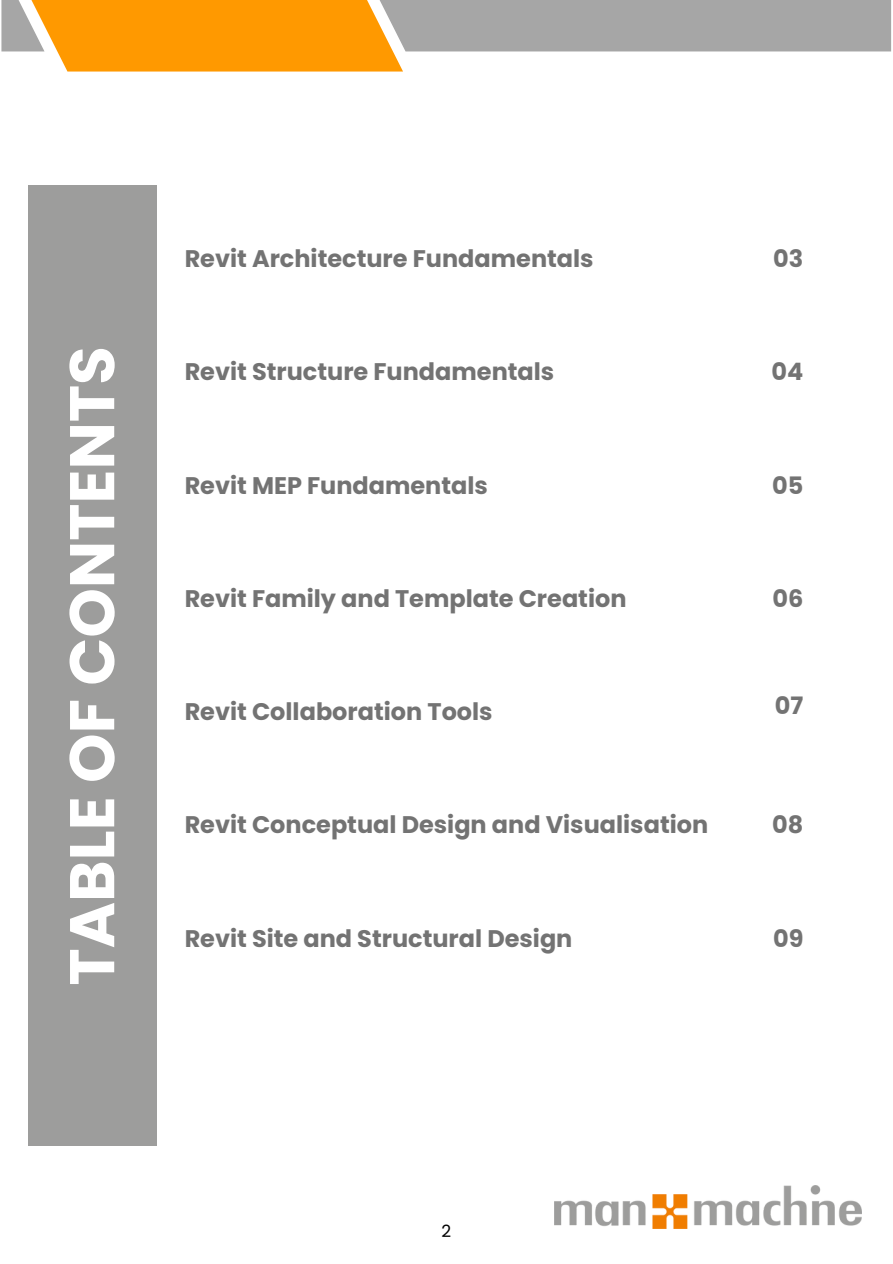
<style>
.page{position:relative;width:893px;height:1264px;background:#fff}
.page>*{position:absolute;margin:0;border:0;box-sizing:border-box;transform-origin:0 0}
.t1{font:700 63px "Poppins";color:#fff}
.t2{font:700 24px "Poppins";color:#737373}
.t3{font:16.95px "Poppins";color:#000}
</style>
<div class="page">
<svg style="left:1px;top:0;width:890px;height:72px"></svg>
<img style="left:554px;top:1185px;width:307px;height:43px">
<div style="left:29px;top:185px;width:128px;height:961px;background:#9d9d9c"></div>
<p class="t1" style="left:48px;top:985px;width:641px;rotate:-90deg">TABLE OF CONTENTS</p>
<p class="t2" style="left:185px;top:242px;width:410px">Revit Architecture Fundamentals</p>
<p class="t2" style="left:773px;top:242px;width:32px">03</p>
<p class="t2" style="left:185px;top:355px;width:371px">Revit Structure Fundamentals</p>
<p class="t2" style="left:771px;top:355px;width:33px">04</p>
<p class="t2" style="left:185px;top:468px;width:305px">Revit MEP Fundamentals</p>
<p class="t2" style="left:772px;top:468px;width:33px">05</p>
<p class="t2" style="left:185px;top:581px;width:443px">Revit Family and Template Creation</p>
<p class="t2" style="left:772px;top:582px;width:32px">06</p>
<p class="t2" style="left:185px;top:695px;width:309px">Revit Collaboration Tools</p>
<p class="t2" style="left:774px;top:688px;width:30px">07</p>
<p class="t2" style="left:185px;top:808px;width:525px">Revit Conceptual Design and Visualisation</p>
<p class="t2" style="left:772px;top:808px;width:33px">08</p>
<p class="t2" style="left:185px;top:921px;width:389px">Revit Site and Structural Design</p>
<p class="t2" style="left:773px;top:921px;width:32px">09</p>
<p class="t3" style="left:441px;top:1219px;width:11px">2</p>
</div>
